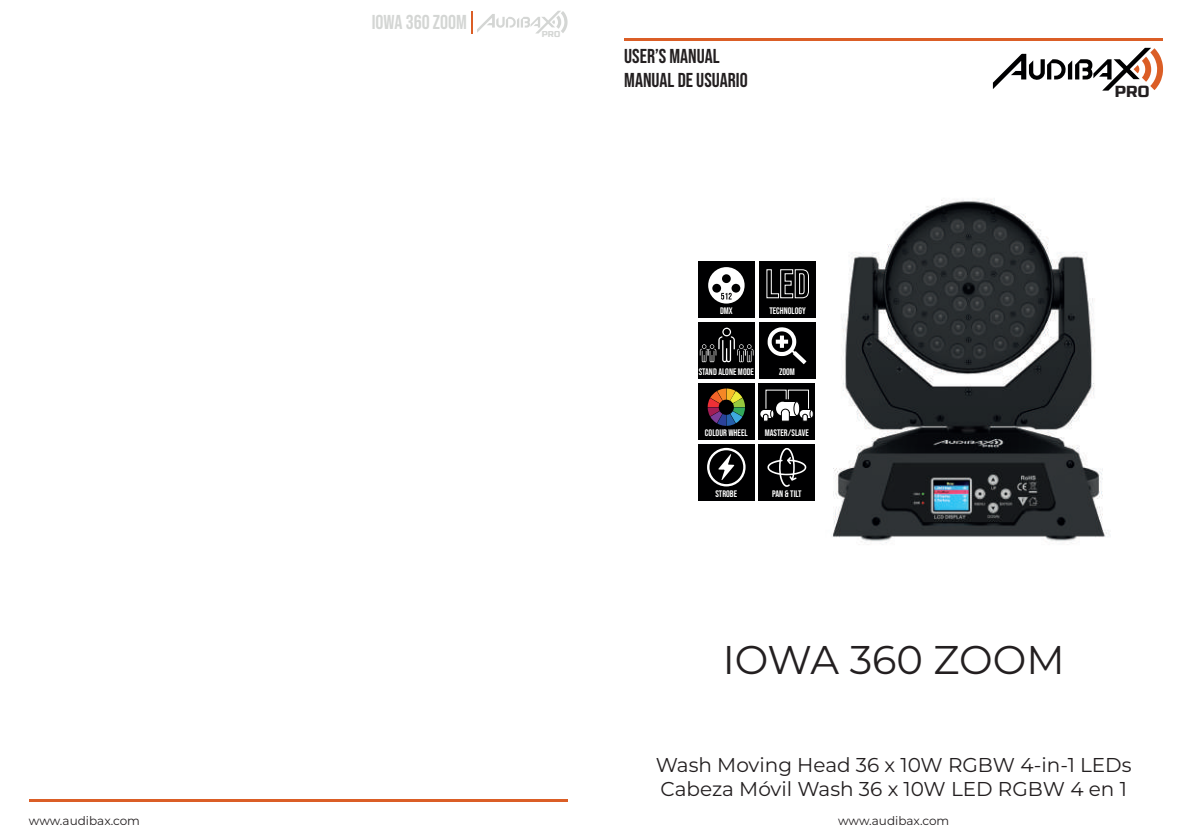
<style>
.page{position:relative;width:1191px;height:840px;background:#fff}
.page>*{position:absolute;margin:0;border:0;box-sizing:border-box;transform-origin:0 0}
.t1{font:40px "Montserrat";color:#231f20}
.t2{font:20px/24px "Montserrat";color:#231f20}
.t3{font:20px/24px "Bebas Neue";color:#231f20}
.t4{font:20px "Bebas Neue";color:#d4d6d4}
.t5{font:16px "Russo One";color:#231f20}
.t6{font:12px "Montserrat";color:#231f20}
.t7{font:9.4px "Bebas Neue";color:#fff}
.t8{font:8.4px "Russo One";color:#d4d6d4}
</style>
<div class="page">
<img style="left:810px;top:198px;width:299px;height:345px">
<hr style="left:624px;top:38px;width:539px;height:3px;background:#db5e26">
<hr style="left:29px;top:798px;width:538px;height:3px;background:#db5e26">
<div style="left:698px;top:261px;width:56px;height:56px;background:#000001"></div>
<svg style="left:708px;top:267px;width:36px;height:36px"></svg>
<div style="left:759px;top:261px;width:57px;height:56px;background:#000001"></div>
<svg style="left:766px;top:269px;width:43px;height:29px"></svg>
<div style="left:698px;top:322px;width:56px;height:56px;background:#000001"></div>
<svg style="left:700px;top:327px;width:54px;height:35px"></svg>
<div style="left:758px;top:322px;width:57px;height:57px;background:#000001"></div>
<svg style="left:767px;top:327px;width:39px;height:37px"></svg>
<div style="left:758px;top:383px;width:57px;height:56px;background:#000001"></div>
<svg style="left:762px;top:389px;width:51px;height:33px"></svg>
<hr style="left:471px;top:11px;width:2px;height:22px;background:#db5e26">
<div style="left:698px;top:383px;width:56px;height:56px;background:#000001"></div>
<svg style="left:707px;top:388px;width:38px;height:38px"></svg>
<div style="left:698px;top:443px;width:56px;height:57px;background:#000001"></div>
<svg style="left:707px;top:447px;width:38px;height:39px"></svg>
<div style="left:758px;top:443px;width:57px;height:57px;background:#000001"></div>
<svg style="left:767px;top:448px;width:39px;height:38px"></svg>
<svg style="left:993px;top:48px;width:170px;height:43px"></svg>
<svg style="left:477px;top:11px;width:90px;height:22px"></svg>
<h2 class="t4" style="left:372px;top:11px;width:97px">IOWA 360 ZOOM</h2>
<p class="t8" style="left:542px;top:29px;width:20px">PRO</p>
<h2 class="t3" style="left:624px;top:43px;width:125px">USER’S MANUAL<br>MANUAL DE USUARIO</h2>
<h3 class="t5" style="left:1115px;top:82px;width:36px">PRO</h3>
<p class="t7" style="left:720px;top:305px;width:14px">DMX</p>
<p class="t7" style="left:769px;top:305px;width:38px">TECHNOLOGY</p>
<p class="t7" style="left:698px;top:366px;width:57px">STAND ALONE MODE</p>
<p class="t7" style="left:779px;top:366px;width:17px">ZOOM</p>
<p class="t7" style="left:705px;top:427px;width:44px">COLOUR WHEEL</p>
<p class="t7" style="left:765px;top:427px;width:45px">MASTER/SLAVE</p>
<p class="t7" style="left:715px;top:487px;width:23px">STROBE</p>
<p class="t7" style="left:772px;top:487px;width:31px">PAN &amp; TILT</p>
<h1 class="t1" style="left:722px;top:632px;width:343px">IOWA 360 ZOOM</h1>
<h2 class="t2" style="left:656px;top:752px;width:477px">Wash Moving Head 36 x 10W RGBW 4-in-1 LEDs<br>Cabeza Móvil Wash 36 x 10W LED RGBW 4 en 1</h2>
<p class="t6" style="left:29px;top:812px;width:113px">www.audibax.com</p>
<p class="t6" style="left:838px;top:812px;width:113px">www.audibax.com</p>
</div>
